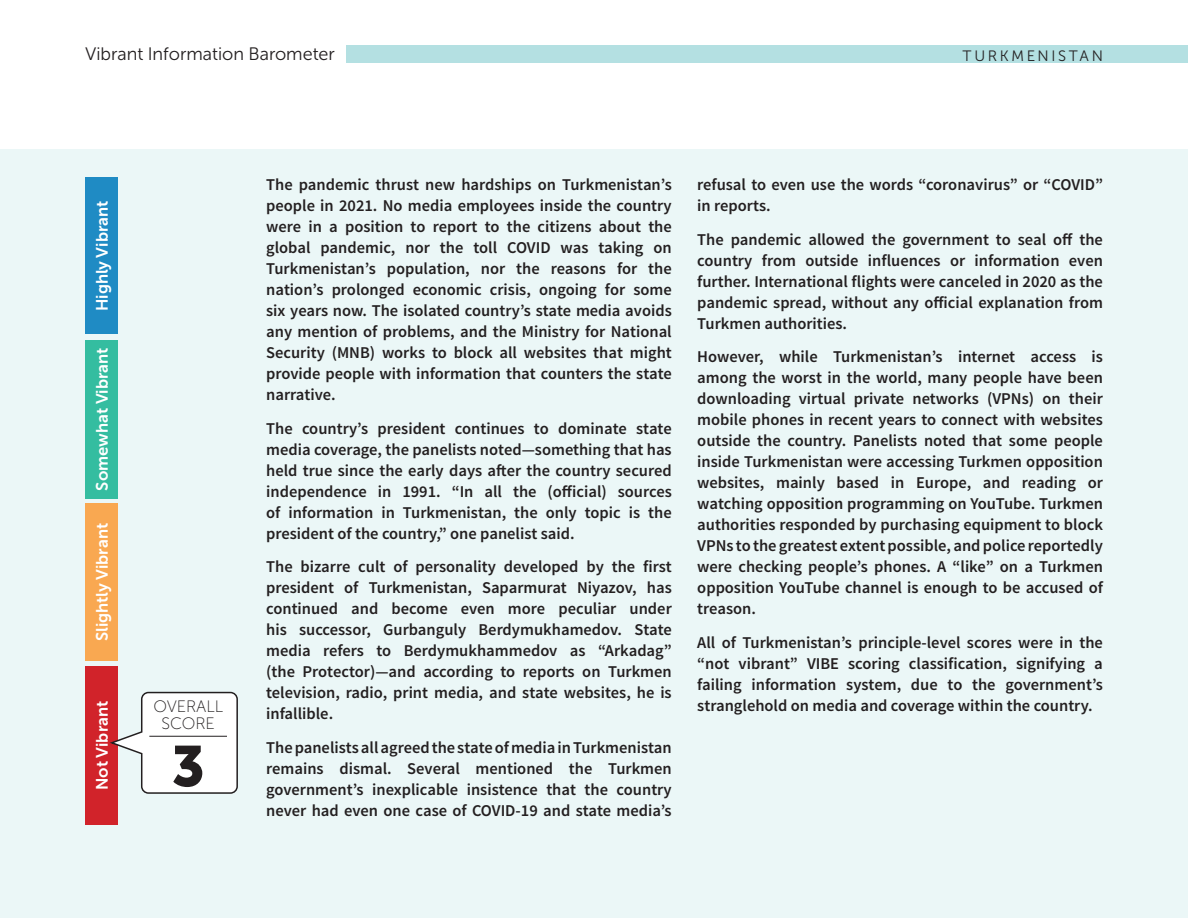
<style>
.page{position:relative;width:1188px;height:918px;background:#fff}
.page>*{position:absolute;margin:0;border:0;box-sizing:border-box;transform-origin:0 0}
.t1{font:57px "Museo Sans Cyrl 900";color:#231f20}
.t2{font:18px "Museo Sans Cyrl 300";color:#231f20}
.Opening_Text{font:600 16.5px/21px "Source Sans Pro";color:#231f20;text-align:justify}
.Opening_Text-2{font:16.5px "Museo Sans Cyrl 700";color:#fff}
.t3{font:16.5px/16.5px "Museo Sans Cyrl 100";color:#231f20;text-align:center}
.t4{font:15px "Museo Sans Cyrl 300";letter-spacing:.175em;color:#231f20}
</style>
<div class="page">
<div style="left:346px;top:45px;width:842px;height:18px;background:#b4e0e2"></div>
<div style="left:0;top:150px;width:1188px;height:768px;background:#ebf7f7"></div>
<div style="left:85px;top:177px;width:33px;height:157px;background:#1f8bc4"></div>
<div style="left:85px;top:340px;width:33px;height:158px;background:#34bda0"></div>
<div style="left:85px;top:504px;width:33px;height:157px;background:#f9a851"></div>
<div style="left:85px;top:666px;width:33px;height:158px;background:#d1232a"></div>
<svg style="left:110px;top:691px;width:128px;height:103px"></svg>
<hr style="left:149px;top:736px;width:78px;height:1px;background:#231f20">
<p class="t2" style="left:85px;top:44px;width:251px">Vibrant Information Barometer</p>
<p class="t4" style="left:963px;top:48px;width:142px">TURKMENISTAN</p>
<p class="Opening_Text-2" style="left:93px;top:311px;width:112px;rotate:-90deg">Highly Vibrant</p>
<p class="Opening_Text-2" style="left:93px;top:491px;width:145px;rotate:-90deg">Somewhat Vibrant</p>
<p class="Opening_Text-2" style="left:93px;top:641px;width:120px;rotate:-90deg">Slightly Vibrant</p>
<p class="Opening_Text-2" style="left:93px;top:790px;width:91px;rotate:-90deg">Not Vibrant</p>
<p class="t3" style="left:153px;top:699px;width:71px">OVERALL<br>SCORE</p>
<p class="t1" style="left:172px;top:734px;width:35px">3</p>
<p class="Opening_Text" style="left:266px;top:174px;width:407px">The pandemic thrust new hardships on Turkmenistan’s people in 2021. No media employees inside the country were in a position to report to the citizens about the global pandemic, nor the toll COVID was taking on Turkmenistan’s population, nor the reasons for the nation’s prolonged economic crisis, ongoing for some six years now. The isolated country’s state media avoids any mention of problems, and the Ministry for National Security (MNB) works to block all websites that might provide people with information that counters the state narrative.</p>
<p class="Opening_Text" style="left:266px;top:418px;width:407px">The country’s president continues to dominate state media coverage, the panelists noted—something that has held true since the early days after the country secured independence in 1991. “In all the (official) sources of information in Turkmenistan, the only topic is the president of the country,” one panelist said.</p>
<p class="Opening_Text" style="left:266px;top:557px;width:407px">The bizarre cult of personality developed by the first president of Turkmenistan, Saparmurat Niyazov, has continued and become even more peculiar under his successor, Gurbanguly Berdymukhamedov. State media refers to Berdymukhammedov as “Arkadag” (the Protector)—and according to reports on Turkmen television, radio, print media, and state websites, he is infallible.</p>
<p class="Opening_Text" style="left:266px;top:738px;width:407px">The panelists all agreed the state of media in Turkmenistan remains dismal. Several mentioned the Turkmen government’s inexplicable insistence that the country never had even one case of COVID-19 and state media’s</p>
<p class="Opening_Text" style="left:697px;top:174px;width:407px">refusal to even use the words “coronavirus” or “COVID” in reports.</p>
<p class="Opening_Text" style="left:697px;top:229px;width:407px">The pandemic allowed the government to seal off the country from outside influences or information even further. International flights were canceled in 2020 as the pandemic spread, without any official explanation from Turkmen authorities.</p>
<p class="Opening_Text" style="left:697px;top:347px;width:407px">However, while Turkmenistan’s internet access is among the worst in the world, many people have been downloading virtual private networks (VPNs) on their mobile phones in recent years to connect with websites outside the country. Panelists noted that some people inside Turkmenistan were accessing Turkmen opposition websites, mainly based in Europe, and reading or watching opposition programming on YouTube. Turkmen authorities responded by purchasing equipment to block VPNs to the greatest extent possible, and police reportedly were checking people’s phones. A “like” on a Turkmen opposition YouTube channel is enough to be accused of treason.</p>
<p class="Opening_Text" style="left:697px;top:633px;width:407px">All of Turkmenistan’s principle-level scores were in the “not vibrant” VIBE scoring classification, signifying a failing information system, due to the government’s stranglehold on media and coverage within the country.</p>
</div>
